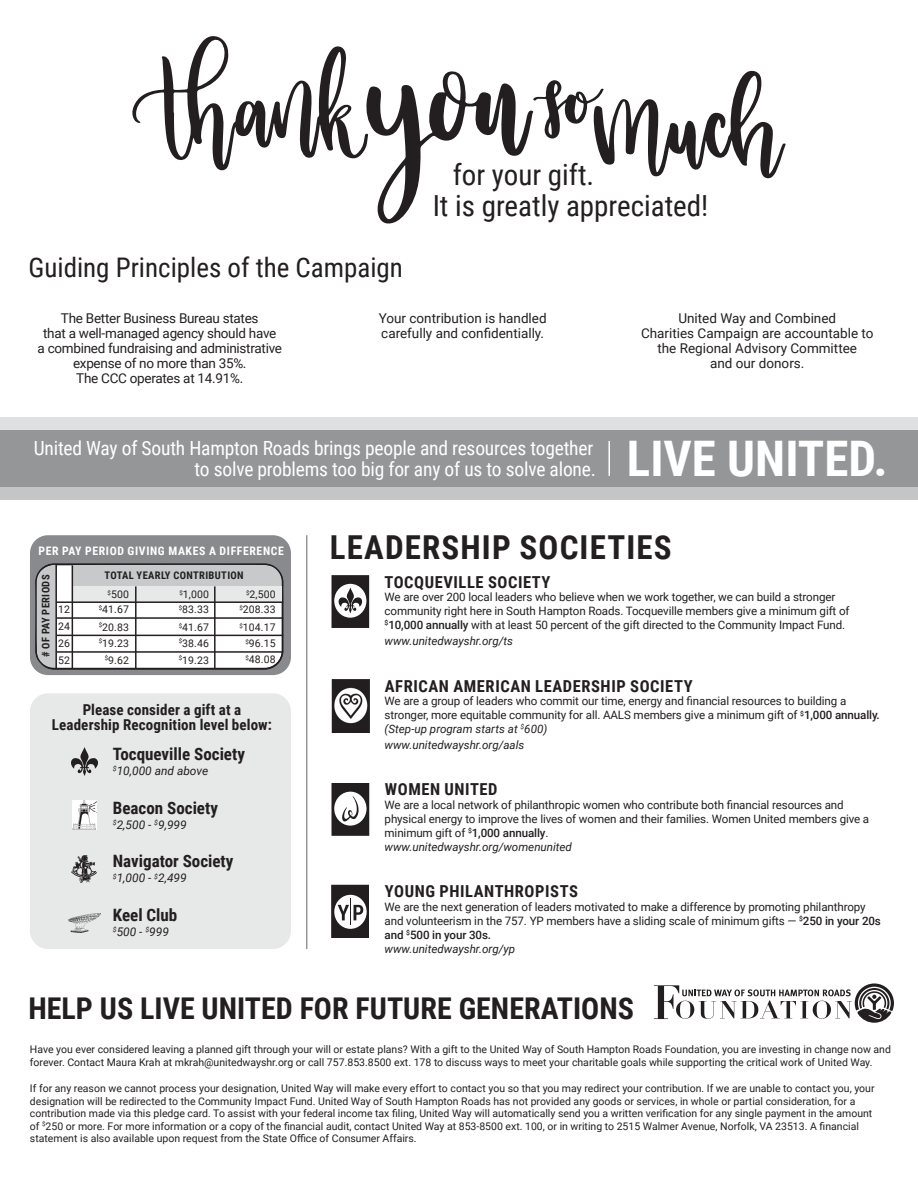
<style>
.page{position:relative;width:918px;height:1188px;background:#fff}
.page>*{position:absolute;margin:0;border:0;box-sizing:border-box;transform-origin:0 0}
.t1{font:700 49.05px "Roboto Condensed";color:#fff}
.t2{font:700 33px "Roboto Condensed";letter-spacing:.035em;color:#231f20}
.t3{font:700 30px "Roboto Condensed";color:#231f20}
.t4{font:29.1px/31px "Roboto Condensed";color:#231f20}
.t5{font:27px "Roboto Condensed";color:#231f20}
.t6{font:19.5px "Roboto Condensed";letter-spacing:-.01em;color:#fff}
.Leadership_Symbols{font:700 17.1px "Roboto Condensed";color:#231f20}
.Leadership_text{font:700 16.5px "Roboto Condensed";letter-spacing:.035em;color:#231f20}
.t7{font:700 15px/15px "Roboto Condensed";letter-spacing:.01em;color:#231f20;text-align:center}
.t8{font:13.5px/15px "Roboto";letter-spacing:-.01em;color:#231f20;text-align:center}
.Leadership_Symbols-2{font:italic 11.85px "Roboto";color:#231f20}
.t9{font:700 11.7px "Roboto Condensed";letter-spacing:.055em;color:#fff}
.Leadership_text-2{font:11.55px/14px "Roboto";letter-spacing:-.01em;color:#231f20}
.Leadership_text-3{font:italic 11.55px "Roboto";color:#231f20}
.Leadership_Symbols-3{font:10.5px/12.6px "Roboto";color:#231f20}
.Leadership_Symbols-4{font:700 10.5px "Roboto Condensed";letter-spacing:.035em;color:#231f20}
.s1{font-weight:500}
.s2{font-style:italic}
</style>
<div class="page">
<div style="left:0;top:417px;width:918px;height:14px;background:#dfe0e1"></div>
<div style="left:0;top:486px;width:918px;height:14px;background:#c3c5c7"></div>
<div style="left:0;top:430px;width:918px;height:56px;background:#949698"></div>
<svg style="left:132px;top:36px;width:654px;height:188px"></svg>
<hr style="left:609px;top:441px;width:1px;height:35px;background:#fff">
<svg style="left:654px;top:983px;width:240px;height:40px"></svg>
<hr style="left:306px;top:535px;width:1px;height:414px;background:#949698">
<div style="left:30px;top:535px;width:261px;height:140px;background:#888a8d;border-radius:18px"></div>
<div style="left:36px;top:565px;width:247px;height:104px;background:#fff;border-radius:18px"></div>
<div style="left:73px;top:566px;width:211px;height:36px;background:#c7c9cb"></div>
<svg style="left:34px;top:566px;width:22px;height:104px"></svg>
<div style="left:35px;top:563px;width:248px;height:106px;border:2px solid #231f20;border-radius:18px"></div>
<hr style="left:55px;top:564px;width:2px;height:105px;background:#231f20">
<div style="left:73px;top:586px;width:209px;height:16px;background:#e7e8e8"></div>
<hr style="left:214px;top:586px;width:2px;height:82px;background:#231f20">
<hr style="left:57px;top:601px;width:226px;height:2px;background:#231f20">
<hr style="left:57px;top:617px;width:226px;height:2px;background:#231f20">
<hr style="left:57px;top:635px;width:226px;height:1px;background:#231f20">
<hr style="left:57px;top:651px;width:226px;height:2px;background:#231f20">
<hr style="left:135px;top:586px;width:2px;height:83px;background:#231f20">
<hr style="left:72px;top:565px;width:1px;height:104px;background:#231f20">
<div style="left:30px;top:693px;width:261px;height:256px;background:#e7e8e8;border-radius:18px"></div>
<img style="left:68px;top:914px;width:32px;height:18px">
<img style="left:72px;top:800px;width:25px;height:30px">
<img style="left:72px;top:748px;width:25px;height:28px">
<img style="left:72px;top:856px;width:25px;height:26px">
<svg style="left:332px;top:575px;width:37px;height:53px"></svg>
<img style="left:332px;top:680px;width:37px;height:53px">
<svg style="left:332px;top:783px;width:37px;height:53px"></svg>
<svg style="left:331px;top:885px;width:38px;height:53px"></svg>
<p class="t5" style="left:28px;top:249px;width:376px">Guiding Principles of the Campaign</p>
<p class="t4" style="left:433px;top:158px;width:277px;text-indent:20px">for your gift.<br>It is greatly appreciated!</p>
<p class="t8" style="left:38px;top:310px;width:246px">The Better Business Bureau states<br>that a well-managed agency should have<br>a combined fundraising and administrative expense of no more than 35%.<br>The CCC operates at 14.91%.</p>
<p class="t8" style="left:379px;top:310px;width:169px;text-align:left">Your contribution is handled carefully and confidentially.</p>
<p class="t8" style="left:641px;top:310px;width:234px">United Way and Combined<br>Charities Campaign are accountable to the Regional Advisory Committee<br>and our donors.</p>
<p class="t6" style="left:34px;top:434px;width:561px">United Way of South Hampton Roads brings people and resources together</p>
<p class="t6" style="left:195px;top:455px;width:403px">to solve problems too big for any of us to solve alone.</p>
<p class="t1" style="left:627px;top:424px;width:262px">LIVE UNITED.</p>
<p class="t9" style="left:38px;top:542px;width:247px">PER PAY PERIOD GIVING MAKES A DIFFERENCE</p>
<p class="Leadership_Symbols-4" style="left:39px;top:657px;width:84px;rotate:-90deg"># OF PAY PERIODS</p>
<p class="Leadership_Symbols-4" style="left:105px;top:568px;width:141px">TOTAL YEARLY CONTRIBUTION</p>
<p class="Leadership_Symbols-3" style="left:108px;top:588px;width:23px"><sup>$</sup>500</p>
<p class="Leadership_Symbols-3" style="left:99px;top:603px;width:32px"><sup>$</sup>41.67</p>
<p class="Leadership_Symbols-3" style="left:99px;top:620px;width:32px"><sup>$</sup>20.83</p>
<p class="Leadership_Symbols-3" style="left:99px;top:637px;width:32px"><sup>$</sup>19.23</p>
<p class="Leadership_Symbols-3" style="left:105px;top:654px;width:26px"><sup>$</sup>9.62</p>
<p class="Leadership_Symbols-3" style="left:179px;top:588px;width:31px"><sup>$</sup>1,000</p>
<p class="Leadership_Symbols-3" style="left:179px;top:603px;width:32px"><sup>$</sup>83.33</p>
<p class="Leadership_Symbols-3" style="left:179px;top:621px;width:32px"><sup>$</sup>41.67</p>
<p class="Leadership_Symbols-3" style="left:179px;top:636px;width:32px"><sup>$</sup>38.46</p>
<p class="Leadership_Symbols-3" style="left:246px;top:588px;width:31px"><sup>$</sup>2,500</p>
<p class="Leadership_Symbols-3" style="left:239px;top:603px;width:38px"><sup>$</sup>208.33</p>
<p class="Leadership_Symbols-3" style="left:239px;top:621px;width:38px"><sup>$</sup>104.17</p>
<p class="Leadership_Symbols-3" style="left:245px;top:653px;width:32px"><sup>$</sup>48.08</p>
<p class="Leadership_Symbols-3" style="left:58px;top:603px;width:13px">12</p>
<p class="Leadership_Symbols-3" style="left:58px;top:620px;width:13px">24</p>
<p class="Leadership_Symbols-3" style="left:58px;top:637px;width:13px">26</p>
<p class="Leadership_Symbols-3" style="left:58px;top:653px;width:13px">52</p>
<p class="Leadership_Symbols-3" style="left:179px;top:653px;width:32px"><sup>$</sup>19.23</p>
<p class="t7" style="left:52px;top:701px;width:222px">Please consider a gift at a<br>Leadership Recognition level below:</p>
<p class="Leadership_Symbols" style="left:113px;top:742px;width:134px">Tocqueville Society</p>
<p class="Leadership_Symbols-2" style="left:113px;top:763px;width:97px"><sup>$</sup>10,000 and above</p>
<p class="Leadership_Symbols" style="left:113px;top:795px;width:107px">Beacon Society</p>
<p class="Leadership_Symbols-2" style="left:113px;top:816px;width:75px"><sup>$</sup>2,500 - <sup>$</sup>9,999</p>
<p class="Leadership_Symbols" style="left:113px;top:849px;width:122px">Navigator Society</p>
<p class="Leadership_Symbols-2" style="left:113px;top:870px;width:75px"><sup>$</sup>1,000 - <sup>$</sup>2,499</p>
<p class="Leadership_Symbols" style="left:113px;top:903px;width:66px">Keel Club</p>
<p class="Leadership_Symbols-2" style="left:113px;top:924px;width:58px"><sup>$</sup>500 - <sup>$</sup>999</p>
<p class="Leadership_Symbols-3" style="left:245px;top:637px;width:32px"><sup>$</sup>96.15</p>
<p class="t2" style="left:330px;top:524px;width:343px">LEADERSHIP SOCIETIES</p>
<p class="Leadership_text" style="left:384px;top:570px;width:168px">TOCQUEVILLE SOCIETY</p>
<p class="Leadership_text-2" style="left:385px;top:590px;width:466px">We are over 200 local leaders who believe when we work together, we can build a stronger community right here in South Hampton Roads. Tocqueville members give a minimum gift of <sup>$</sup><span class="s1">10,000 annually</span> with at least 50 percent of the gift directed to the Community Impact Fund.</p>
<p class="Leadership_text-3" style="left:385px;top:633px;width:130px">www.unitedwayshr.org/ts</p>
<p class="Leadership_text" style="left:385px;top:674px;width:309px">AFRICAN AMERICAN LEADERSHIP SOCIETY</p>
<p class="Leadership_text-2" style="left:385px;top:694px;width:497px">We are a group of leaders who commit our time, energy and financial resources to building a stronger, more equitable community for all. AALS members give a minimum gift of <sup>$</sup><span class="s1">1,000 annually. </span><span class="s2">(Step-up program starts at</span> <sup>$</sup><span class="s2">600)</span></p>
<p class="Leadership_text-3" style="left:385px;top:737px;width:141px">www.unitedwayshr.org/aals</p>
<p class="Leadership_text" style="left:385px;top:778px;width:114px">WOMEN UNITED</p>
<p class="Leadership_text-2" style="left:385px;top:798px;width:486px">We are a local network of philanthropic women who contribute both financial resources and physical energy to improve the lives of women and their families. Women United members give a minimum gift of <sup>$</sup><span class="s1">1,000 annually</span>.<br><span class="s2">www.unitedwayshr.org/womenunited</span></p>
<p class="Leadership_text" style="left:385px;top:880px;width:195px">YOUNG PHILANTHROPISTS</p>
<p class="Leadership_text-2" style="left:385px;top:900px;width:498px">We are the next generation of leaders motivated to make a difference by promoting philanthropy and volunteerism in the 757. YP members have a sliding scale of minimum gifts — <sup>$</sup><span class="s1">250 in your 20s and</span> <sup>$</sup><span class="s1">500 in your 30s.<br></span><span class="s2">www.unitedwayshr.org/yp</span></p>
<p class="t3" style="left:28px;top:987px;width:607px">HELP US LIVE UNITED FOR FUTURE GENERATIONS</p>
<p class="Leadership_Symbols-3" style="left:30px;top:1043px;width:862px">Have you ever considered leaving a planned gift through your will or estate plans? With a gift to the United Way of South Hampton Roads Foundation, you are investing in change now and forever. Contact Maura Krah at mkrah@unitedwayshr.org or call 757.853.8500 ext. 178 to discuss ways to meet your charitable goals while supporting the critical work of United Way.</p>
<p class="Leadership_Symbols-3" style="left:30px;top:1082px;width:846px">If for any reason we cannot process your designation, United Way will make every effort to contact you so that you may redirect your contribution. If we are unable to contact you, your designation will be redirected to the Community Impact Fund. United Way of South Hampton Roads has not provided any goods or services, in whole or partial consideration, for a contribution made via this pledge card. To assist with your federal income tax filing, United Way will automatically send you a written verification for any single payment in the amount of <sup>$</sup>250 or more. For more information or a copy of the financial audit, contact United Way at 853-8500 ext. 100, or in writing to 2515 Walmer Avenue, Norfolk, VA 23513. A financial statement is also available upon request from the State Office of Consumer Affairs.</p>
</div>
